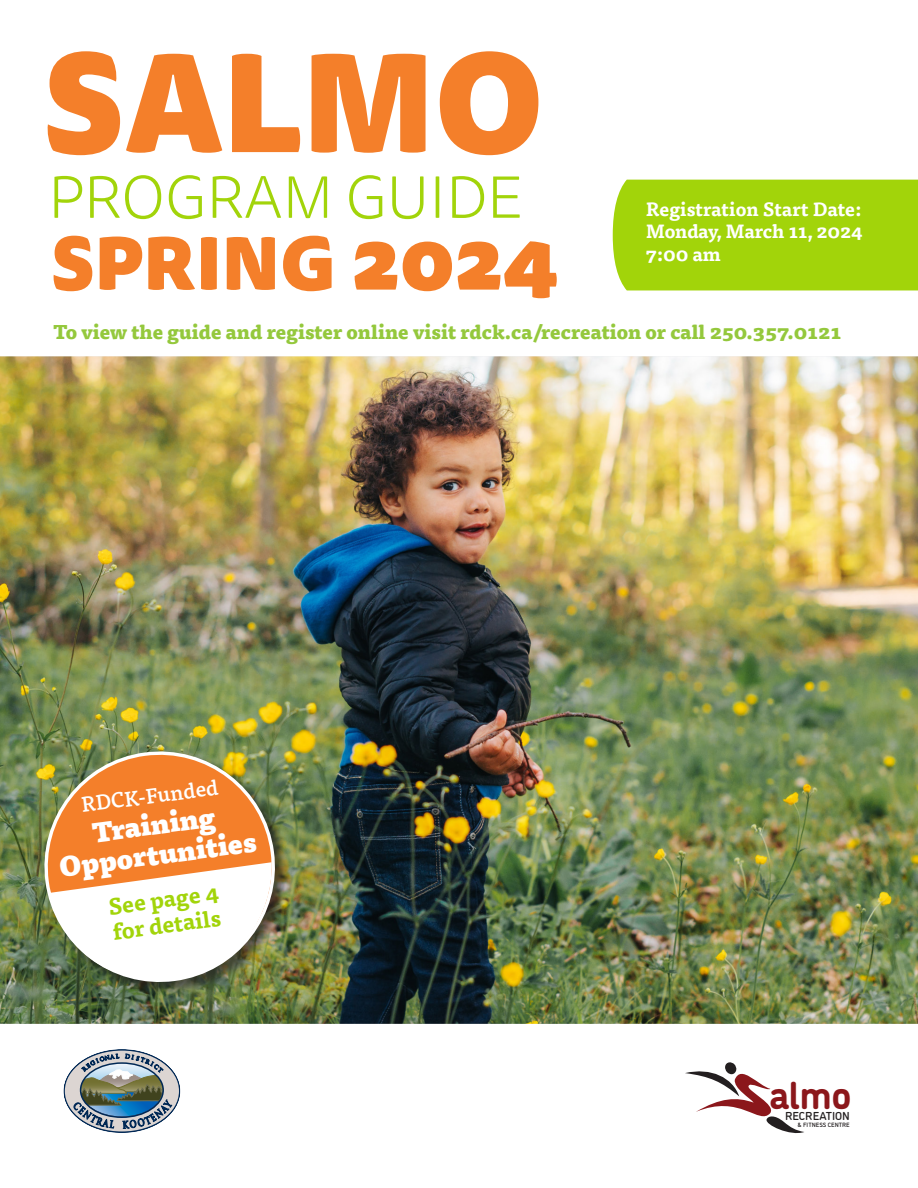
<style>
.page{position:relative;width:918px;height:1188px;background:#fff}
.page>*{position:absolute;margin:0;border:0;box-sizing:border-box;transform-origin:0 0}
.t1{font:900 134.55px "Tisa Sans Pro";color:#f47f2a}
.t2{font:900 72px "Tisa Sans Pro";letter-spacing:.01em;color:#f47f2a}
.t3{font:300 60px "Tisa Sans Pro";color:#a2d40a}
.t4{font:700 39px "DI Nosaur";color:#8b171b}
.LG_Program_Title{font:900 27px/30.2px "Tisa Pro";color:#fff;text-align:center}
.LG_Program_Title-2{font:700 22.5px/25.5px "Tisa Pro";color:#a2d40a}
.LG_Program_Title-3{font:500 21px "Tisa Pro";color:#fff}
.t5{font:800 19.5px "Tisa Pro";color:#94c83c}
.body_serif{font:700 18.9px/22.5px "Tisa Pro";letter-spacing:-.005em;color:#fff;text-align:justify}
.t6{font:500 11.55px "DI Nosaur";color:#231f20}
.t7{font:500 6.15px "DI Nosaur";color:#231f20}
.s1{font-size:81px}
</style>
<div class="page">
<div style="left:613px;top:180px;width:305px;height:110px;background:#a2d40a"></div>
<svg style="left:65px;top:1050px;width:114px;height:82px"></svg>
<div style="left:59px;top:1044px;width:126px;height:94px;border:5px solid #fff;border-radius:50%"></div>
<svg style="left:685px;top:1062px;width:119px;height:72px"></svg>
<img style="left:0;top:356px;width:918px;height:668px">
<div style="left:43px;top:750px;width:247px;height:247px;background:#231f20;opacity:.65"></div>
<svg style="left:39px;top:746px;width:241px;height:242px;background:#c8863d"></svg>
<svg style="left:50px;top:862px;width:224px;height:125px"></svg>
<p class="t1" style="left:44px;top:-5px;width:502px">SALMO</p>
<p class="t3" style="left:48px;top:158px;width:476px">PROGRAM GUIDE</p>
<p class="t2" style="left:51px;top:206px;width:509px">SPRING <span class="s1">2024</span></p>
<p class="body_serif" style="left:646px;top:197px;width:218px">Registration Start Date:<br>Monday, March 11, 2024<br>7:00 am</p>
<p class="t5" style="left:53px;top:316px;width:790px">To view the guide and register online visit rdck.ca/recreation or call 250.357.0121</p>
<p class="LG_Program_Title-3" style="left:79px;top:789px;width:139px;rotate:-8deg">RDCK-Funded</p>
<p class="LG_Program_Title" style="left:52px;top:822px;width:201px;rotate:-8deg">Training<br>Opportunities</p>
<p class="LG_Program_Title-2" style="left:106px;top:893px;width:113px;rotate:-8deg">See page 4 for details</p>
<h3 class="t4" style="left:770px;top:1065px;width:83px">almo</h3>
<p class="t6" style="left:785px;top:1107px;width:66px">RECREATION</p>
<p class="t7" style="left:798px;top:1121px;width:54px">&amp; FITNESS CENTRE</p>
</div>
